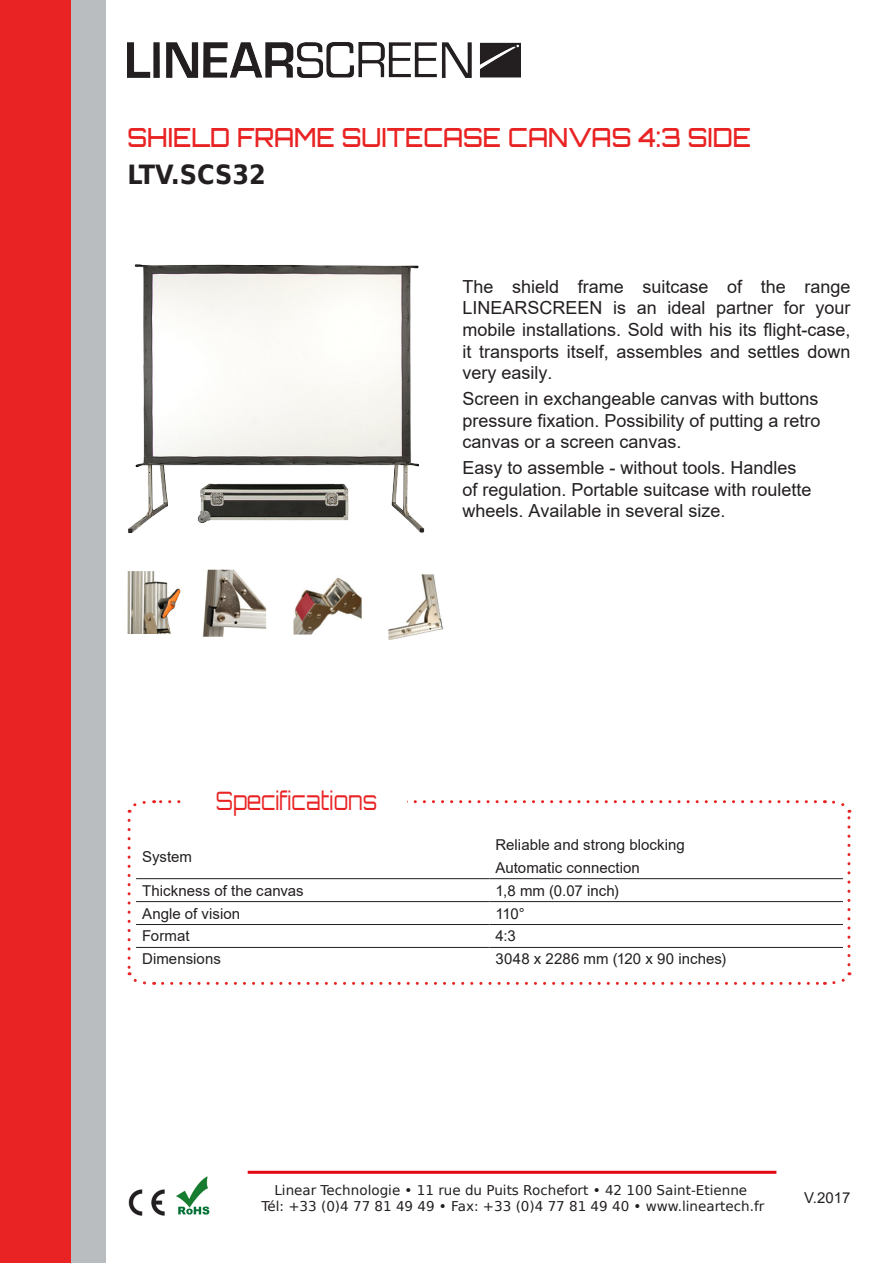
<style>
.page{position:relative;width:893px;height:1263px;background:#fff}
.page>*{position:absolute;margin:0;border:0;box-sizing:border-box;transform-origin:0 0}
.t1{font:500 26.4px "Orbitron";color:#e92323;scale:.91 1}
.t2{font:700 26.4px "Bitstream Vera Sans";color:#231f20;scale:.91 1}
.t3{font:300 25.35px "Orbitron";color:#e92323;scale:.83 1}
.PARA_bon_puce{font:18px/21.6px "Arial";color:#231f20;text-align:justify}
.PARA_bon_puce-2{font:15px "Arial";letter-spacing:.005em;color:#231f20}
.t4{font:13.5px/16.2px "Bitstream Vera Sans";color:#231f20;text-align:center}
</style>
<div class="page">
<div style="left:0;top:0;width:73px;height:1263px;background:#e92323"></div>
<div style="left:72px;top:0;width:34px;height:1263px;background:#babdc0"></div>
<hr style="left:248px;top:1171px;width:528px;height:3px;background:#e30613">
<img style="left:176px;top:1176px;width:34px;height:39px">
<img style="left:128px;top:1189px;width:37px;height:27px">
<img style="left:128px;top:42px;width:393px;height:36px">
<img style="left:128px;top:264px;width:296px;height:269px">
<svg style="left:127px;top:801px;width:19px;height:12px"></svg>
<svg style="left:128px;top:820px;width:27px;height:165px"></svg>
<svg style="left:163px;top:972px;width:688px;height:13px"></svg>
<svg style="left:824px;top:800px;width:26px;height:165px"></svg>
<svg style="left:154px;top:800px;width:661px;height:3px"></svg>
<div style="left:186px;top:794px;width:220px;height:17px;background:#fff"></div>
<hr style="left:136px;top:878px;width:354px;height:1px;background:#231f20">
<hr style="left:490px;top:878px;width:353px;height:1px;background:#231f20">
<hr style="left:136px;top:901px;width:354px;height:1px;background:#231f20">
<hr style="left:490px;top:901px;width:353px;height:1px;background:#231f20">
<hr style="left:136px;top:924px;width:354px;height:1px;background:#231f20">
<hr style="left:490px;top:924px;width:353px;height:1px;background:#231f20">
<hr style="left:136px;top:947px;width:354px;height:1px;background:#231f20">
<hr style="left:490px;top:947px;width:353px;height:1px;background:#231f20">
<img style="left:128px;top:570px;width:315px;height:70px">
<p class="t1" style="left:128px;top:121px;width:687px">SHIELD FRAME SUITECASE CANVAS 4:3 SIDE</p>
<p class="t2" style="left:128px;top:160px;width:154px">LTV.SCS32</p>
<p class="PARA_bon_puce" style="left:462px;top:275px;width:389px">The shield frame suitcase of the range LINEARSCREEN is an ideal partner for your mobile installations. Sold with his its flight-case, it transports itself, assembles and settles down very easily.</p>
<p class="PARA_bon_puce" style="left:462px;top:388px;width:360px">Screen in exchangeable canvas with buttons pressure fixation. Possibility of putting a retro canvas or a screen canvas.</p>
<p class="PARA_bon_puce" style="left:462px;top:457px;width:351px;text-align:left">Easy to assemble - without tools. Handles of regulation. Portable suitcase with roulette wheels. Available in several size.</p>
<p class="PARA_bon_puce-2" style="left:142px;top:846px;width:51px">System</p>
<p class="t3" style="left:216px;top:785px;width:196px">Specifications</p>
<p class="PARA_bon_puce-2" style="left:496px;top:835px;width:191px">Reliable and strong blocking</p>
<p class="PARA_bon_puce-2" style="left:496px;top:857px;width:146px">Automatic connection</p>
<p class="PARA_bon_puce-2" style="left:142px;top:880px;width:163px">Thickness of the canvas</p>
<p class="PARA_bon_puce-2" style="left:496px;top:880px;width:125px">1,8 mm (0.07 inch)</p>
<p class="PARA_bon_puce-2" style="left:142px;top:903px;width:100px">Angle of vision</p>
<p class="PARA_bon_puce-2" style="left:496px;top:903px;width:31px">110°</p>
<p class="PARA_bon_puce-2" style="left:142px;top:926px;width:49px">Format</p>
<p class="PARA_bon_puce-2" style="left:496px;top:926px;width:22px">4:3</p>
<p class="PARA_bon_puce-2" style="left:142px;top:949px;width:80px">Dimensions</p>
<p class="PARA_bon_puce-2" style="left:496px;top:949px;width:232px">3048 x 2286 mm (120 x 90 inches)</p>
<p class="t4" style="left:261px;top:1182px;width:504px">Linear Technologie • 11 rue du Puits Rochefort • 42 100 Saint-Etienne<br>Tél: +33 (0)4 77 81 49 49 • Fax: +33 (0)4 77 81 49 40 • www.lineartech.fr</p>
<p class="PARA_bon_puce-2" style="left:804px;top:1187px;width:48px">V.2017</p>
</div>
